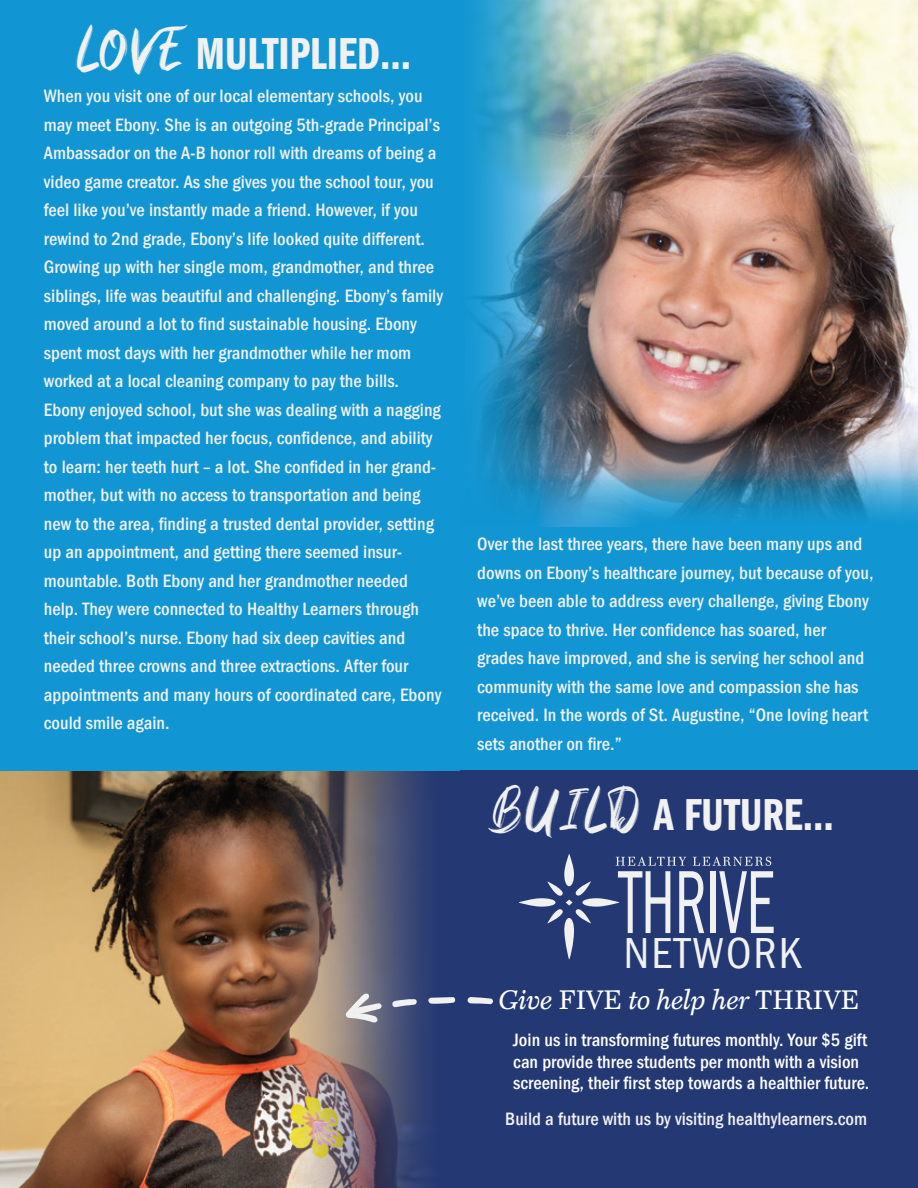
<style>
.page{position:relative;width:918px;height:1188px;background:#fff}
.page>*{position:absolute;margin:0;border:0;box-sizing:border-box;transform-origin:0 0}
.t1{font:90.15px "Franklin Gothic Cond ITC";letter-spacing:-.01em;color:#f1f1f2;scale:.66 1}
.t2{font:600 45px "Franklin Gothic Cmpr ITC";color:#f1f1f2}
.t3{font:43.65px "Franklin Gothic Cond ITC";letter-spacing:.05em;color:#f1f1f2}
.t4{font:italic 27px "Mt.Augustine";color:#fff}
.t5{font:500 18px/28.5px "Franklin Gothic Cond ITC";color:#f1f1f2}
.t6{font:500 18px/21.6px "Franklin Gothic Cond ITC";color:#fff}
.s1{font-family:"Sparose";font-weight:400}
.s2{font-family:"Mt.Augustine Roman";font-style:normal}
</style>
<div class="page">
<img style="left:0;top:770px;width:263px;height:418px">
<img style="left:263px;top:770px;width:180px;height:418px">
<div style="left:443px;top:770px;width:475px;height:418px;background:#243874"></div>
<img style="left:640px;top:0;width:278px;height:421px">
<div style="left:457px;top:526px;width:461px;height:244px;background:#1196d3"></div>
<img style="left:640px;top:421px;width:278px;height:105px">
<img style="left:460px;top:0;width:180px;height:527px">
<div style="left:0;top:0;width:460px;height:770px;background:#1196d3"></div>
<svg style="left:693px;top:857px;width:78px;height:9px"></svg>
<svg style="left:518px;top:854px;width:168px;height:106px"></svg>
<svg style="left:468px;top:997px;width:25px;height:7px"></svg>
<svg style="left:428px;top:997px;width:27px;height:7px"></svg>
<svg style="left:392px;top:999px;width:25px;height:8px"></svg>
<svg style="left:345px;top:993px;width:37px;height:30px"></svg>
<h2 class="t2" style="left:76px;top:27px;width:337px"><span class="s1">LOVE</span> MULTIPLIED...</h2>
<p class="t5" style="left:44px;top:82px;width:401px">When you visit one of our local elementary schools, you may meet Ebony. She is an outgoing 5th-grade Principal’s Ambassador on the A-B honor roll with dreams of being a video game creator. As she gives you the school tour, you feel like you’ve instantly made a friend. However, if you rewind to 2nd grade, Ebony’s life looked quite different.<br>Growing up with her single mom, grandmother, and three siblings, life was beautiful and challenging. Ebony’s family moved around a lot to find sustainable housing. Ebony spent most days with her grandmother while her mom worked at a local cleaning company to pay the bills.<br>Ebony enjoyed school, but she was dealing with a nagging problem that impacted her focus, confidence, and ability to learn: her teeth hurt – a lot. She confided in her grand&shy;mother, but with no access to transportation and being new to the area, finding a trusted dental provider, setting up an appointment, and getting there seemed insur&shy;mountable. Both Ebony and her grandmother needed help. They were connected to Healthy Learners through their school’s nurse. Ebony had six deep cavities and needed three crowns and three extractions. After four appointments and many hours of coordinated care, Ebony could smile again.</p>
<p class="t5" style="left:477px;top:530px;width:398px">Over the last three years, there have been many ups and downs on Ebony’s healthcare journey, but because of you, we’ve been able to address every challenge, giving Ebony the space to thrive. Her confidence has soared, her grades have improved, and she is serving her school and community with the same love and compassion she has received. In the words of St. Augustine, “One loving heart sets another on fire.”</p>
<h2 class="t2" style="left:488px;top:788px;width:347px"><span class="s1">BUILD</span> A FUTURE...</h2>
<h1 class="t1" style="left:619px;top:850px;width:237px">THRIVE</h1>
<h3 class="t3" style="left:624px;top:928px;width:179px">NETWORK</h3>
<h3 class="t4" style="left:498px;top:989px;width:362px">Give <span class="s2">FIVE</span> to help her <span class="s2">THRIVE</span></h3>
<p class="t6" style="left:513px;top:1029px;width:358px">Join us in transforming futures monthly. Your $5 gift can provide three students per month with a vision screening, their first step towards a healthier future.</p>
<p class="t5" style="left:505px;top:1104px;width:363px">Build a future with us by visiting healthylearners.com</p>
</div>
